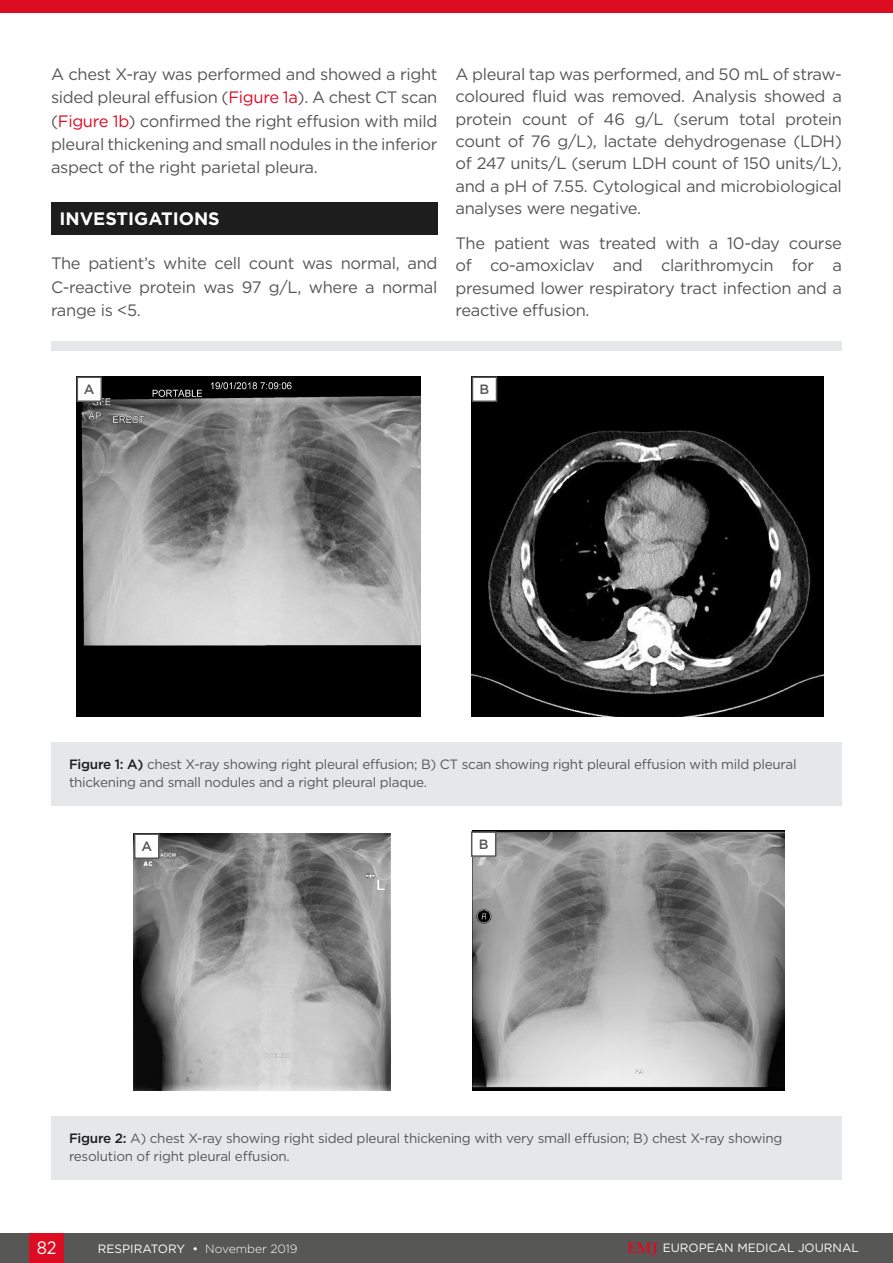
<style>
.page{position:relative;width:893px;height:1263px;background:#fff}
.page>*{position:absolute;margin:0;border:0;box-sizing:border-box;transform-origin:0 0}
.H1__Heading_1{font:700 18px "Gotham";color:#fff}
.t1{font:18px "Gotham";color:#fff;scale:.9 1}
.Body_Text{font:16.5px/22.4px "Gotham";letter-spacing:-.02em;color:#575756;text-align:justify}
.t2{font:13.5px/18px "Gotham";letter-spacing:-.02em;color:#575756}
.t3{font:500 13.5px "Gotham";color:#575756}
.t4{font:12px "Gotham";color:#fff}
.s1{color:#dc0c23}
.s2{font-weight:500;color:#1d1d1d}
.s3{font-weight:300}
.s4{font-family:"Palatino Linotype";font-weight:700;font-size:15px;color:#dc0c23}
</style>
<div class="page">
<div style="left:0;top:1233px;width:893px;height:30px;background:#575756"></div>
<div style="left:30px;top:1233px;width:34px;height:30px;background:#dc0c23"></div>
<div style="left:0;top:0;width:893px;height:13px;background:#dc0c23"></div>
<div style="left:51px;top:202px;width:386px;height:33px;background:#1d1d1d"></div>
<div style="left:51px;top:742px;width:791px;height:63px;background:#e6e7e9"></div>
<img style="left:77px;top:376px;width:344px;height:340px">
<div style="left:51px;top:342px;width:791px;height:9px;background:#e6e7e9"></div>
<img style="left:472px;top:376px;width:352px;height:340px">
<div style="left:77px;top:377px;width:24px;height:24px;background:#fff"></div>
<div style="left:77px;top:376px;width:25px;height:26px;border:2px solid #575756"></div>
<div style="left:472px;top:377px;width:24px;height:24px;background:#fff"></div>
<div style="left:472px;top:376px;width:25px;height:26px;border:2px solid #575756"></div>
<div style="left:51px;top:1116px;width:791px;height:63px;background:#e6e7e9"></div>
<img style="left:472px;top:831px;width:312px;height:259px">
<img style="left:133px;top:833px;width:258px;height:257px">
<div style="left:135px;top:834px;width:24px;height:24px;background:#fff"></div>
<div style="left:134px;top:833px;width:25px;height:26px;border:2px solid #575756"></div>
<div style="left:472px;top:832px;width:24px;height:24px;background:#fff"></div>
<div style="left:471px;top:831px;width:25px;height:26px;border:2px solid #575756"></div>
<p class="Body_Text" style="left:51px;top:62px;width:388px;line-height:23.2px">A chest X-ray was performed and showed a right sided pleural effusion (<span class="s1">Figure 1a</span>). A chest CT scan (<span class="s1">Figure 1b</span>) confirmed the right effusion with mild pleural thickening and small nodules in the inferior aspect of the right parietal pleura.</p>
<p class="H1__Heading_1" style="left:60px;top:207px;width:162px">INVESTIGATIONS</p>
<p class="Body_Text" style="left:51px;top:252px;width:388px;line-height:23.2px">The patient’s white cell count was normal, and C-reactive protein was 97 g/L, where a normal range is &lt;5.</p>
<p class="Body_Text" style="left:455px;top:63px;width:388px">A pleural tap was performed, and 50 mL of straw&shy;coloured fluid was removed. Analysis showed a protein count of 46 g/L (serum total protein count of 76 g/L), lactate dehydrogenase (LDH) of 247 units/L (serum LDH count of 150 units/L), and a pH of 7.55. Cytological and microbiological analyses were negative.</p>
<p class="Body_Text" style="left:455px;top:232px;width:388px">The patient was treated with a 10-day course of co-amoxiclav and clarithromycin for a presumed lower respiratory tract infection and a reactive effusion.</p>
<p class="t3" style="left:84px;top:380px;width:12px">A</p>
<p class="t3" style="left:480px;top:380px;width:11px">B</p>
<p class="t2" style="left:69px;top:755px;width:729px"><span class="s2">Figure 1: A)</span> chest X-ray showing right pleural effusion; B) CT scan showing right pleural effusion with mild pleural thickening and small nodules and a right pleural plaque.</p>
<p class="t3" style="left:141px;top:837px;width:12px">A</p>
<p class="t3" style="left:479px;top:835px;width:11px">B</p>
<p class="t2" style="left:69px;top:1129px;width:715px"><span class="s2">Figure 2:</span> A) chest X-ray showing right sided pleural thickening with very small effusion; B) chest X-ray showing resolution of right pleural effusion.</p>
<p class="t1" style="left:37px;top:1236px;width:23px">82</p>
<p class="t4" style="left:98px;top:1241px;width:201px">RESPIRATORY • <span class="s3">November 2019</span></p>
<p class="t4" style="left:627px;top:1240px;width:233px"><span class="s4">EMJ</span> EUROPEAN MEDICAL JOURNAL</p>
</div>
